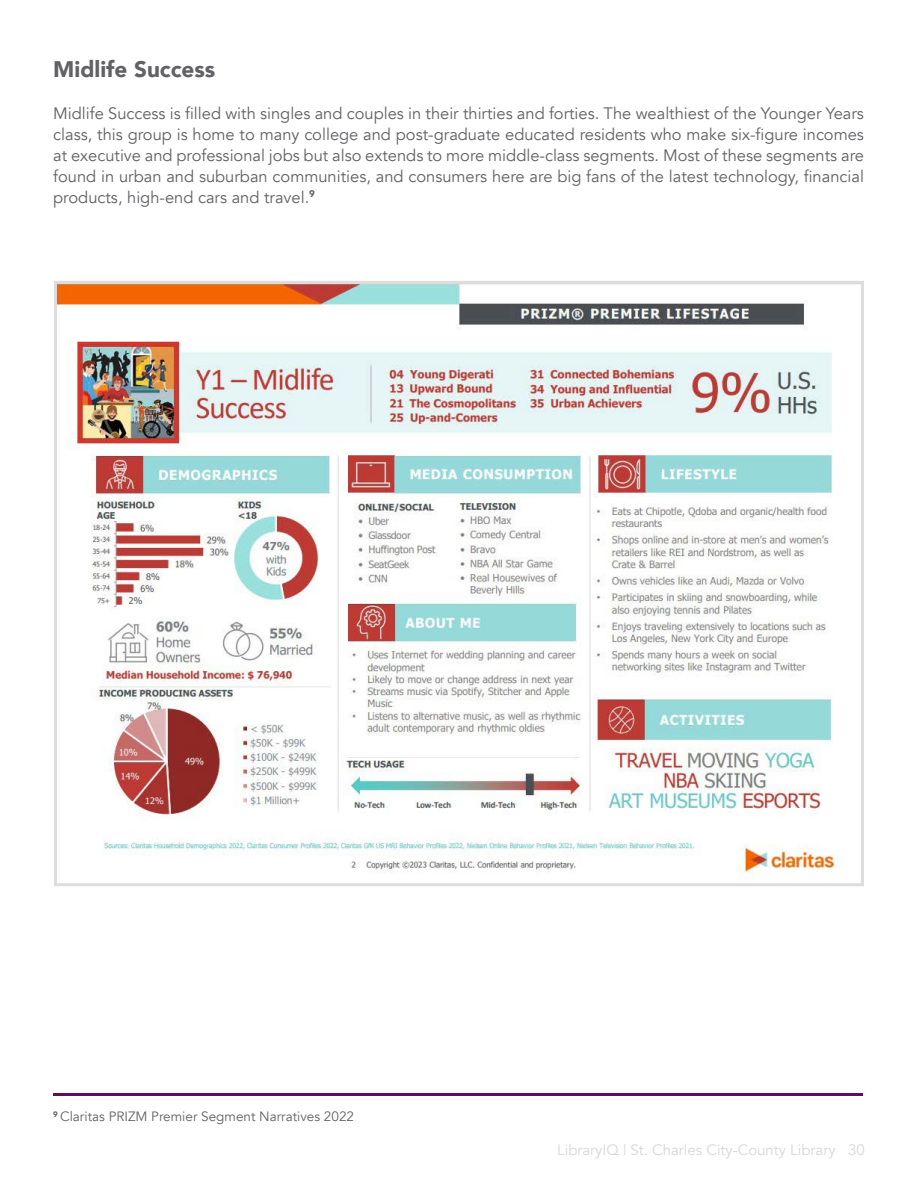
<style>
.page{position:relative;width:918px;height:1188px;background:#fff}
.page>*{position:absolute;margin:0;border:0;box-sizing:border-box;transform-origin:0 0}
.t1{font:900 22.5px "Avenir";color:#616166}
.t2{font:16.5px/21px "Avenir";color:#616166;text-align:justify}
.t3{font:15px "Avenir";color:#d7d7d9}
.t4{font:13.5px "Avenir";color:#616166}
</style>
<div class="page">
<hr style="left:53px;top:1094px;width:810px;height:2px;background:#610a66">
<img style="left:58px;top:285px;width:784px;height:594px">
<div style="left:54px;top:281px;width:810px;height:605px;border:3px solid #dedddc"></div>
<h1 class="t1" style="left:53px;top:49px;width:164px">Midlife Success</h1>
<p class="t2" style="left:53px;top:103px;width:812px">Midlife Success is filled with singles and couples in their thirties and forties. The wealthiest of the Younger Years class, this group is home to many college and post-graduate educated residents who make six-figure incomes at executive and professional jobs but also extends to more middle-class segments. Most of these segments are found in urban and suburban communities, and consumers here are big fans of the latest technology, financial products, high-end cars and travel.<sup>9</sup></p>
<p class="t4" style="left:53px;top:1109px;width:302px"><sup>9</sup> Claritas PRIZM Premier Segment Narratives 2022</p>
<p class="t3" style="left:557px;top:1140px;width:309px">LibraryIQ | St. Charles City-County Library 30</p>
</div>
